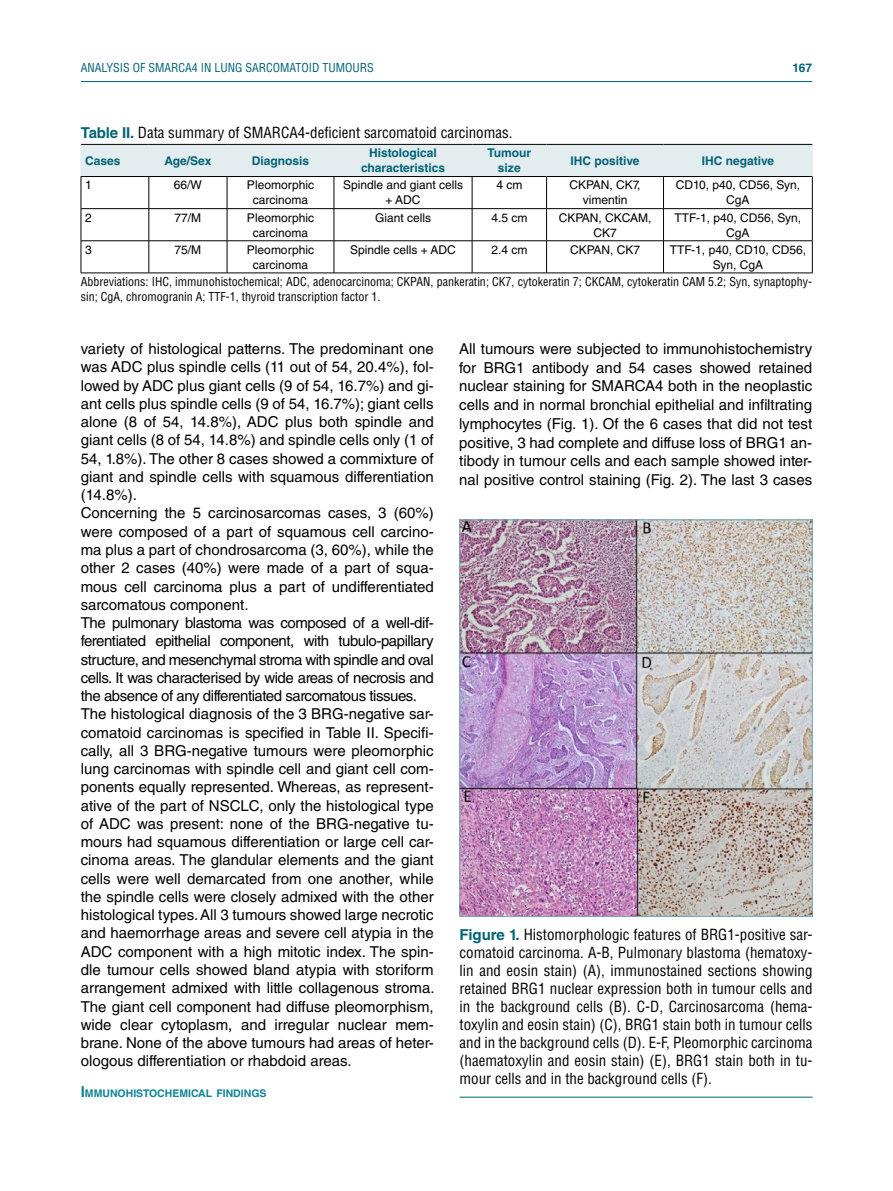
<style>
.page{position:relative;width:893px;height:1191px;background:#fff}
.page>*{position:absolute;margin:0;border:0;box-sizing:border-box;transform-origin:0 0}
.t1{font:15px/18.3px "Helvetica LT Std";color:#000}
.t2{font:condensed 15px/18px "Helvetica LT Std";color:#000;text-align:justify}
.t3{font:12px/15px "Helvetica LT Std";color:#000;text-align:center}
.t4{font:condensed 12px/15px "Helvetica LT Std";color:#000}
.t5{font:700 12px/15px "Helvetica LT Std";color:#006375;text-align:center}
.t6{font:condensed 12px "Helvetica LT Std";color:#006375}
.t7{font:700 10.5px "Helvetica LT Std";color:#0c8495}
.s1{font-weight:700;font-stretch:normal;color:#006375}
.s2{font-size:15px}
</style>
<div class="page">
<hr style="left:81px;top:81px;width:731px;height:1px;background:#006375">
<div style="left:82px;top:145px;width:730px;height:31px;background:#e3edf0"></div>
<hr style="left:149px;top:145px;width:1px;height:31px;background:#e3edf0">
<hr style="left:227px;top:145px;width:1px;height:31px;background:#e3edf0">
<hr style="left:334px;top:145px;width:1px;height:31px;background:#e3edf0">
<hr style="left:472px;top:145px;width:1px;height:31px;background:#e3edf0">
<hr style="left:546px;top:145px;width:1px;height:31px;background:#e3edf0">
<hr style="left:663px;top:145px;width:1px;height:31px;background:#e3edf0">
<hr style="left:149px;top:177px;width:1px;height:31px;background:#000">
<hr style="left:227px;top:177px;width:1px;height:31px;background:#000">
<hr style="left:334px;top:177px;width:1px;height:31px;background:#000">
<hr style="left:472px;top:177px;width:1px;height:31px;background:#000">
<hr style="left:546px;top:177px;width:1px;height:31px;background:#000">
<hr style="left:663px;top:177px;width:1px;height:31px;background:#000">
<hr style="left:81px;top:208px;width:68px;height:1px;background:#000">
<hr style="left:149px;top:208px;width:78px;height:1px;background:#000">
<hr style="left:149px;top:209px;width:1px;height:32px;background:#000">
<hr style="left:227px;top:208px;width:107px;height:1px;background:#000">
<hr style="left:227px;top:209px;width:1px;height:32px;background:#000">
<hr style="left:334px;top:208px;width:138px;height:1px;background:#000">
<hr style="left:334px;top:209px;width:1px;height:32px;background:#000">
<hr style="left:472px;top:208px;width:75px;height:1px;background:#000">
<hr style="left:472px;top:209px;width:1px;height:32px;background:#000">
<hr style="left:547px;top:208px;width:116px;height:1px;background:#000">
<hr style="left:546px;top:209px;width:1px;height:32px;background:#000">
<hr style="left:663px;top:208px;width:149px;height:1px;background:#000">
<hr style="left:663px;top:209px;width:1px;height:32px;background:#000">
<hr style="left:81px;top:240px;width:68px;height:1px;background:#000">
<hr style="left:149px;top:240px;width:78px;height:1px;background:#000">
<hr style="left:149px;top:241px;width:1px;height:32px;background:#000">
<hr style="left:227px;top:240px;width:107px;height:1px;background:#000">
<hr style="left:227px;top:241px;width:1px;height:32px;background:#000">
<hr style="left:334px;top:240px;width:138px;height:1px;background:#000">
<hr style="left:334px;top:241px;width:1px;height:32px;background:#000">
<hr style="left:472px;top:240px;width:75px;height:1px;background:#000">
<hr style="left:472px;top:241px;width:1px;height:32px;background:#000">
<hr style="left:547px;top:240px;width:116px;height:1px;background:#000">
<hr style="left:546px;top:241px;width:1px;height:32px;background:#000">
<hr style="left:663px;top:240px;width:149px;height:1px;background:#000">
<hr style="left:663px;top:241px;width:1px;height:32px;background:#000">
<hr style="left:81px;top:144px;width:68px;height:1px;background:#000">
<hr style="left:149px;top:144px;width:78px;height:1px;background:#000">
<hr style="left:227px;top:144px;width:107px;height:1px;background:#000">
<hr style="left:334px;top:144px;width:138px;height:1px;background:#000">
<hr style="left:472px;top:144px;width:75px;height:1px;background:#000">
<hr style="left:547px;top:144px;width:116px;height:1px;background:#000">
<hr style="left:663px;top:144px;width:149px;height:1px;background:#000">
<hr style="left:81px;top:176px;width:68px;height:1px;background:#000">
<hr style="left:149px;top:176px;width:78px;height:1px;background:#000">
<hr style="left:227px;top:176px;width:107px;height:1px;background:#000">
<hr style="left:334px;top:176px;width:138px;height:1px;background:#000">
<hr style="left:472px;top:176px;width:75px;height:1px;background:#000">
<hr style="left:547px;top:176px;width:116px;height:1px;background:#000">
<hr style="left:663px;top:176px;width:149px;height:1px;background:#000">
<hr style="left:81px;top:145px;width:1px;height:31px;background:#e3edf0">
<hr style="left:812px;top:145px;width:1px;height:31px;background:#e3edf0">
<hr style="left:81px;top:273px;width:68px;height:1px;background:#000">
<hr style="left:149px;top:273px;width:78px;height:1px;background:#000">
<hr style="left:227px;top:273px;width:107px;height:1px;background:#000">
<hr style="left:334px;top:273px;width:138px;height:1px;background:#000">
<hr style="left:472px;top:273px;width:75px;height:1px;background:#000">
<hr style="left:547px;top:273px;width:116px;height:1px;background:#000">
<hr style="left:663px;top:273px;width:149px;height:1px;background:#000">
<hr style="left:81px;top:177px;width:1px;height:31px;background:#000">
<hr style="left:812px;top:177px;width:1px;height:31px;background:#000">
<hr style="left:81px;top:209px;width:1px;height:32px;background:#000">
<hr style="left:812px;top:209px;width:1px;height:32px;background:#000">
<hr style="left:81px;top:241px;width:1px;height:32px;background:#000">
<hr style="left:812px;top:241px;width:1px;height:32px;background:#000">
<img style="left:462px;top:521px;width:348px;height:393px">
<div style="left:460px;top:519px;width:352px;height:397px;border:1px solid #72aab7"></div>
<hr style="left:460px;top:1097px;width:352px;height:1px;background:#006375">
<p class="t6" style="left:81px;top:61px;width:294px">ANALYSIS OF SMARCA4 IN LUNG SARCOMATOID TUMOURS</p>
<p class="t5" style="left:792px;top:60px;width:21px">167</p>
<p class="t2" style="left:81px;top:124px;width:433px"><span class="s1">Table II.</span> Data summary of SMARCA4-deficient sarcomatoid carcinomas.</p>
<p class="t5" style="left:85px;top:153px;width:37px">Cases</p>
<p class="t5" style="left:164px;top:153px;width:49px">Age/Sex</p>
<p class="t5" style="left:252px;top:153px;width:59px">Diagnosis</p>
<p class="t5" style="left:361px;top:145px;width:85px">Histological characteristics</p>
<p class="t5" style="left:488px;top:145px;width:45px">Tumour size</p>
<p class="t5" style="left:570px;top:153px;width:71px">IHC positive</p>
<p class="t5" style="left:702px;top:153px;width:74px">IHC negative</p>
<p class="t3" style="left:85px;top:178px;width:8px">1</p>
<p class="t3" style="left:174px;top:178px;width:30px">66/W</p>
<p class="t3" style="left:247px;top:178px;width:69px">Pleomorphic carcinoma</p>
<p class="t3" style="left:343px;top:178px;width:122px">Spindle and giant cells + ADC</p>
<p class="t3" style="left:496px;top:178px;width:28px">4 cm</p>
<p class="t3" style="left:570px;top:178px;width:72px">CKPAN, CK7, vimentin</p>
<p class="t3" style="left:676px;top:178px;width:126px">CD10, p40, CD56, Syn,<br>CgA</p>
<p class="t3" style="left:85px;top:210px;width:8px">2</p>
<p class="t3" style="left:175px;top:210px;width:28px">77/M</p>
<p class="t3" style="left:247px;top:210px;width:69px">Pleomorphic carcinoma</p>
<p class="t3" style="left:375px;top:210px;width:58px">Giant cells</p>
<p class="t3" style="left:491px;top:210px;width:38px">4.5 cm</p>
<p class="t3" style="left:559px;top:210px;width:94px">CKPAN, CKCAM,<br>CK7</p>
<p class="t3" style="left:675px;top:210px;width:128px">TTF-1, p40, CD56, Syn,<br>CgA</p>
<p class="t3" style="left:85px;top:242px;width:8px">3</p>
<p class="t3" style="left:175px;top:242px;width:28px">75/M</p>
<p class="t3" style="left:247px;top:242px;width:69px">Pleomorphic carcinoma</p>
<p class="t3" style="left:350px;top:242px;width:107px">Spindle cells + ADC</p>
<p class="t3" style="left:491px;top:242px;width:38px">2.4 cm</p>
<p class="t3" style="left:570px;top:242px;width:71px">CKPAN, CK7</p>
<p class="t3" style="left:670px;top:242px;width:138px">TTF-1, p40, CD10, CD56,<br>Syn, CgA</p>
<p class="t4" style="left:81px;top:274px;width:733px">Abbreviations: IHC, immunohistochemical; ADC, adenocarcinoma; CKPAN, pankeratin; CK7, cytokeratin 7; CKCAM, cytokeratin CAM 5.2; Syn, synaptophy&shy;sin; CgA, chromogranin A; TTF-1, thyroid transcription factor 1.</p>
<p class="t1" style="left:81px;top:340px;width:355px">variety of histological patterns. The predominant one was ADC plus spindle cells (11 out of 54, 20.4%), fol&shy;lowed by ADC plus giant cells (9 of 54, 16.7%) and gi&shy;ant cells plus spindle cells (9 of 54, 16.7%); giant cells alone (8 of 54, 14.8%), ADC plus both spindle and giant cells (8 of 54, 14.8%) and spindle cells only (1 of 54, 1.8%). The other 8 cases showed a commixture of giant and spindle cells with squamous differentiation (14.8%).<br>Concerning the 5 carcinosarcomas cases, 3 (60%) were composed of a part of squamous cell carcino&shy;ma plus a part of chondrosarcoma (3, 60%), while the other 2 cases (40%) were made of a part of squa&shy;mous cell carcinoma plus a part of undifferentiated sarcomatous component.<br>The pulmonary blastoma was composed of a well-dif&shy;ferentiated epithelial component, with tubulo-papillary structure, and mesenchymal stroma with spindle and oval cells. It was characterised by wide areas of necrosis and the absence of any differentiated sarcomatous tissues.<br>The histological diagnosis of the 3 BRG-negative sar&shy;comatoid carcinomas is specified in Table II. Specifi&shy;cally, all 3 BRG-negative tumours were pleomorphic lung carcinomas with spindle cell and giant cell com&shy;ponents equally represented. Whereas, as represent&shy;ative of the part of NSCLC, only the histological type of ADC was present: none of the BRG-negative tu&shy;mours had squamous differentiation or large cell car&shy;cinoma areas. The glandular elements and the giant cells were well demarcated from one another, while the spindle cells were closely admixed with the other histological types. All 3 tumours showed large necrotic and haemorrhage areas and severe cell atypia in the ADC component with a high mitotic index. The spin&shy;dle tumour cells showed bland atypia with storiform arrangement admixed with little collagenous stroma.<br>The giant cell component had diffuse pleomorphism, wide clear cytoplasm, and irregular nuclear mem&shy;brane. None of the above tumours had areas of heter&shy;ologous differentiation or rhabdoid areas.</p>
<p class="t7" style="left:81px;top:1087px;width:187px"><span class="s2">I</span> MMUNOHISTOCHEMICAL FINDINGS</p>
<p class="t1" style="left:459px;top:339px;width:354px;line-height:18.8px;text-align:justify">All tumours were subjected to immunohistochemistry for BRG1 antibody and 54 cases showed retained nuclear staining for SMARCA4 both in the neoplastic cells and in normal bronchial epithelial and infiltrating lymphocytes (Fig. 1). Of the 6 cases that did not test positive, 3 had complete and diffuse loss of BRG1 an&shy;tibody in tumour cells and each sample showed inter&shy;nal positive control staining (Fig. 2). The last 3 cases</p>
<p class="t2" style="left:460px;top:925px;width:354px"><span class="s1">Figure 1.</span> Histomorphologic features of BRG1-positive sar&shy;comatoid carcinoma. A-B, Pulmonary blastoma (hematoxy&shy;lin and eosin stain) (A), immunostained sections showing retained BRG1 nuclear expression both in tumour cells and in the background cells (B). C-D, Carcinosarcoma (hema&shy;toxylin and eosin stain) (C), BRG1 stain both in tumour cells and in the background cells (D). E-F, Pleomorphic carcinoma (haematoxylin and eosin stain) (E), BRG1 stain both in tu&shy;mour cells and in the background cells (F).</p>
</div>
